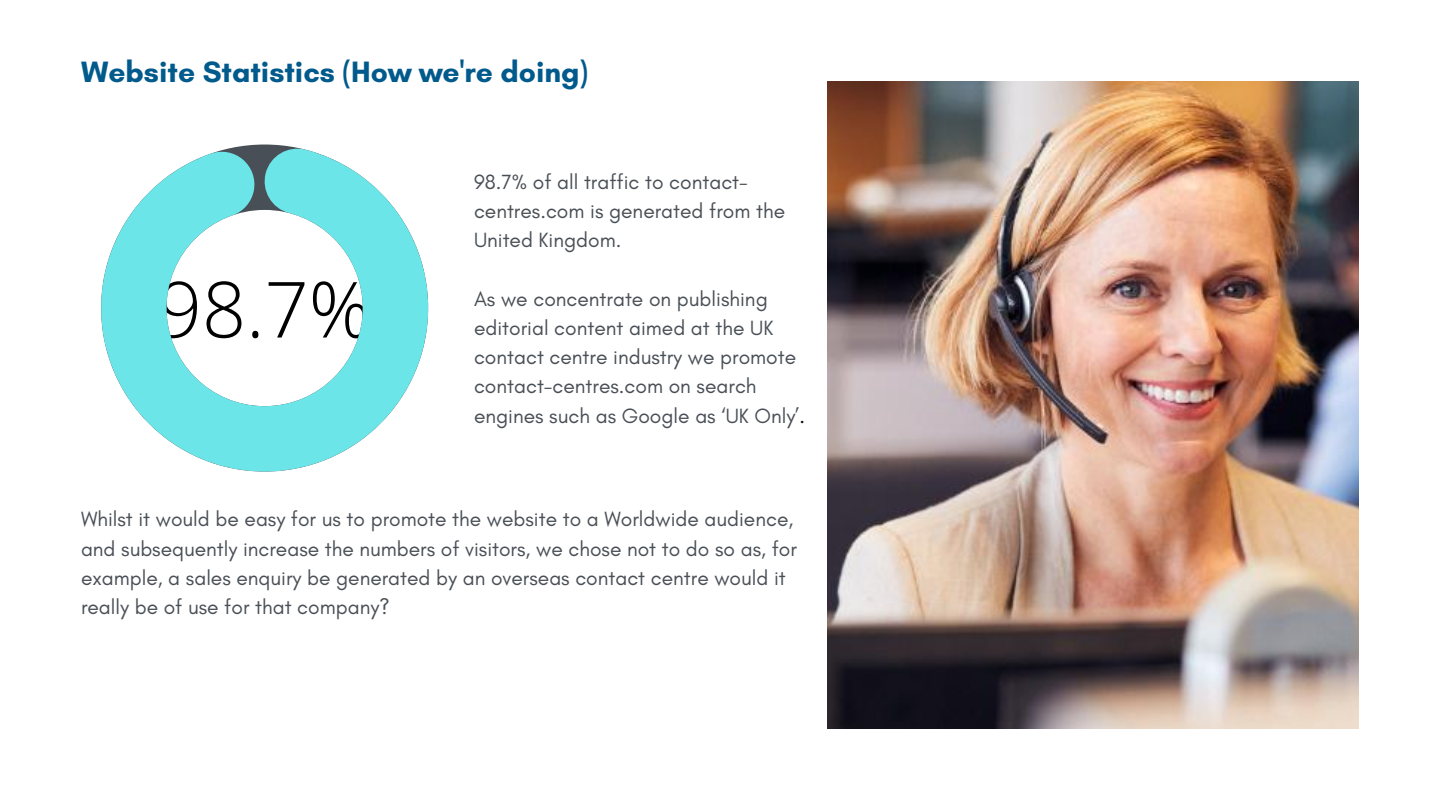
<style>
.page{position:relative;width:1440px;height:810px;background:#fff}
.page>*{position:absolute;margin:0;border:0;box-sizing:border-box;transform-origin:0 0}
.t1{font:300 77.5px "Open Sans";color:#000}
.t2{font:700 30px "Glacial Indifference";color:#005a8c}
.t3{font:21px/29.2px "Glacial Indifference";color:#494f56}
.s1{color:#000}
</style>
<div class="page">
<svg style="left:101px;top:148px;width:327px;height:324px;fill:#6ce5e8"></svg>
<img style="left:828px;top:81px;width:531px;height:648px">
<h2 class="t2" style="left:81px;top:53px;width:509px">Website Statistics (How we're doing)</h2>
<h1 class="t1" style="left:158px;top:255px;width:215px">98.7%</h1>
<p class="t3" style="left:474px;top:167px;width:313px">98.7% of all traffic to contact&shy;centres.com is generated from the<br>United Kingdom.</p>
<p class="t3" style="left:474px;top:284px;width:333px">As we concentrate on publishing editorial content aimed at the UK contact centre industry we promote contact-centres.com on search engines such as Google as ‘UK Only’<span class="s1">.</span></p>
<p class="t3" style="left:81px;top:504px;width:717px">Whilst it would be easy for us to promote the website to a Worldwide audience, and subsequently increase the numbers of visitors, we chose not to do so as, for example, a sales enquiry be generated by an overseas contact centre would it really be of use for that company?</p>
</div>
